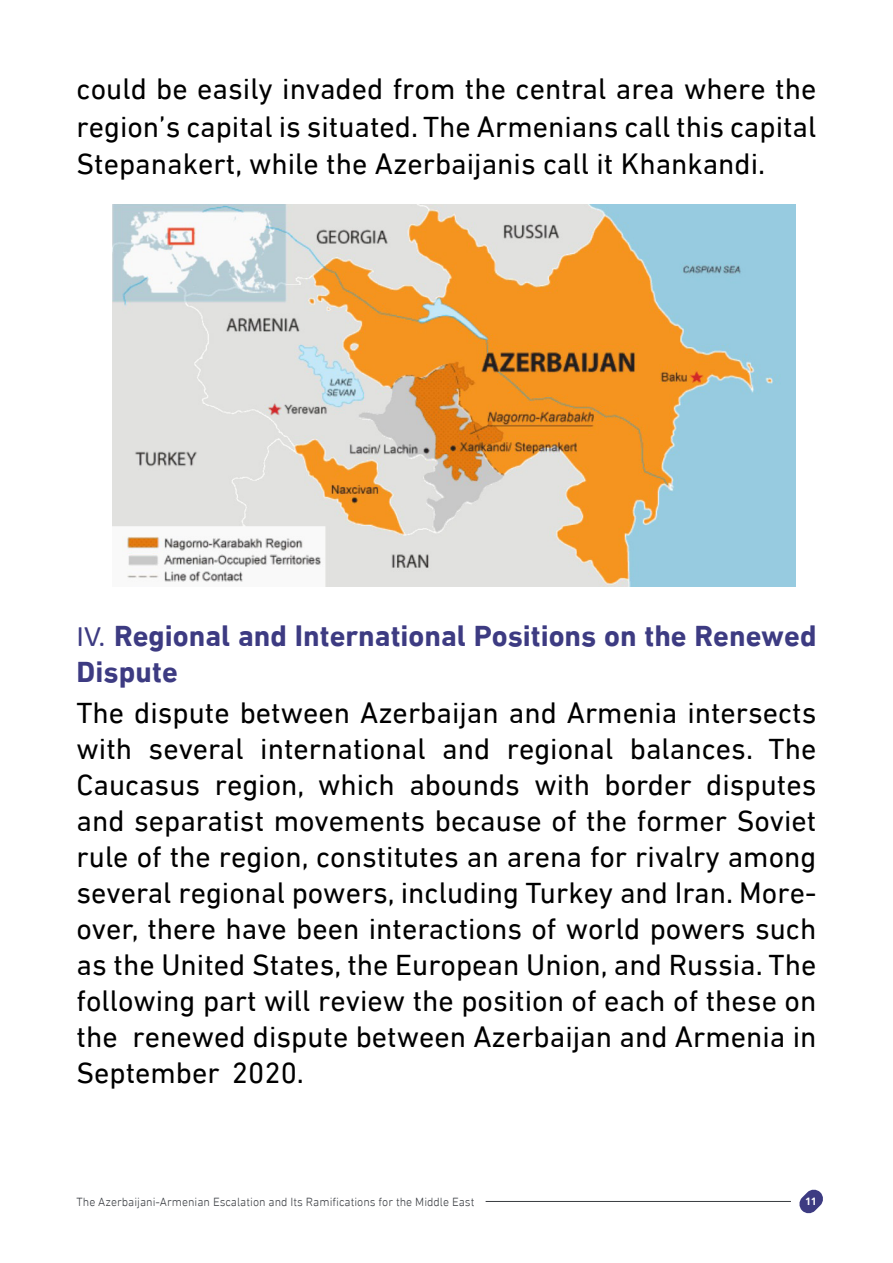
<style>
.page{position:relative;width:893px;height:1263px;background:#fff}
.page>*{position:absolute;margin:0;border:0;box-sizing:border-box;transform-origin:0 0}
.t1{font:30px/36px "DIN Next LTW23";color:#000;text-align:right}
.t2{font:700 30px/36px "DIN Next LTW23";color:#3d3b82}
.t3{font:300 12px "DIN Next LTW23";color:#383b40}
.t4{font:700 10.5px "Frutiger LT Arabic 65";color:#fff}
.s1{font-family:"Calibri";font-weight:400}
</style>
<div class="page">
<svg style="left:799px;top:1189px;width:24px;height:25px"></svg>
<hr style="left:486px;top:1201px;width:305px;height:1px;background:#383b40">
<img style="left:113px;top:205px;width:682px;height:382px">
<p class="t1" style="left:77px;top:70px;width:741px;line-height:37.5px;text-align:justify">could be easily invaded from the central area where the region s’ capital is situated. The Armenians call this capital Stepanakert, while the Azerbaijanis call it Khankandi.</p>
<p class="t2" style="left:77px;top:618px;width:741px"><span class="s1">IV.</span> Regional and International Positions on the Renewed<br>Dispute</p>
<p class="t1" style="left:77px;top:694px;width:741px">The dispute between Azerbaijan and Armenia intersects<br>The</p>
<p class="t1" style="left:77px;top:730px;width:57px">with</p>
<p class="t1" style="left:149px;top:730px;width:97px">several</p>
<p class="t1" style="left:260px;top:730px;width:167px">international</p>
<p class="t1" style="left:442px;top:730px;width:50px">and</p>
<p class="t1" style="left:507px;top:730px;width:108px">regional</p>
<p class="t1" style="left:630px;top:730px;width:125px">balances.</p>
<p class="t1" style="left:77px;top:766px;width:741px;text-align:left">Caucasus<br>and separatist movements because of the former Soviet rule of the region, constitutes an arena for rivalry among</p>
<p class="t1" style="left:215px;top:766px;width:91px">region,</p>
<p class="t1" style="left:318px;top:766px;width:78px">which</p>
<p class="t1" style="left:409px;top:766px;width:112px">abounds</p>
<p class="t1" style="left:534px;top:766px;width:57px">with</p>
<p class="t1" style="left:605px;top:766px;width:89px">border</p>
<p class="t1" style="left:706px;top:766px;width:112px">disputes</p>
<p class="t1" style="left:77px;top:874px;width:741px">several regional powers, including Turkey and Iran. More-</p>
<p class="t1" style="left:77px;top:910px;width:741px">over, there have been interactions of world powers such</p>
<p class="t1" style="left:77px;top:946px;width:741px">as the United States, the European Union, and Russia. The following part will review the position of each of these on renewed dispute between Azerbaijan and Armenia in</p>
<p class="t1" style="left:77px;top:1018px;width:229px;text-align:left">the<br>September 2020.</p>
<p class="t3" style="left:77px;top:1195px;width:399px">The Azerbaijani-Armenian Escalation and Its Ramifications for the Middle East</p>
<p class="t4" style="left:805px;top:1193px;width:13px">11</p>
</div>
